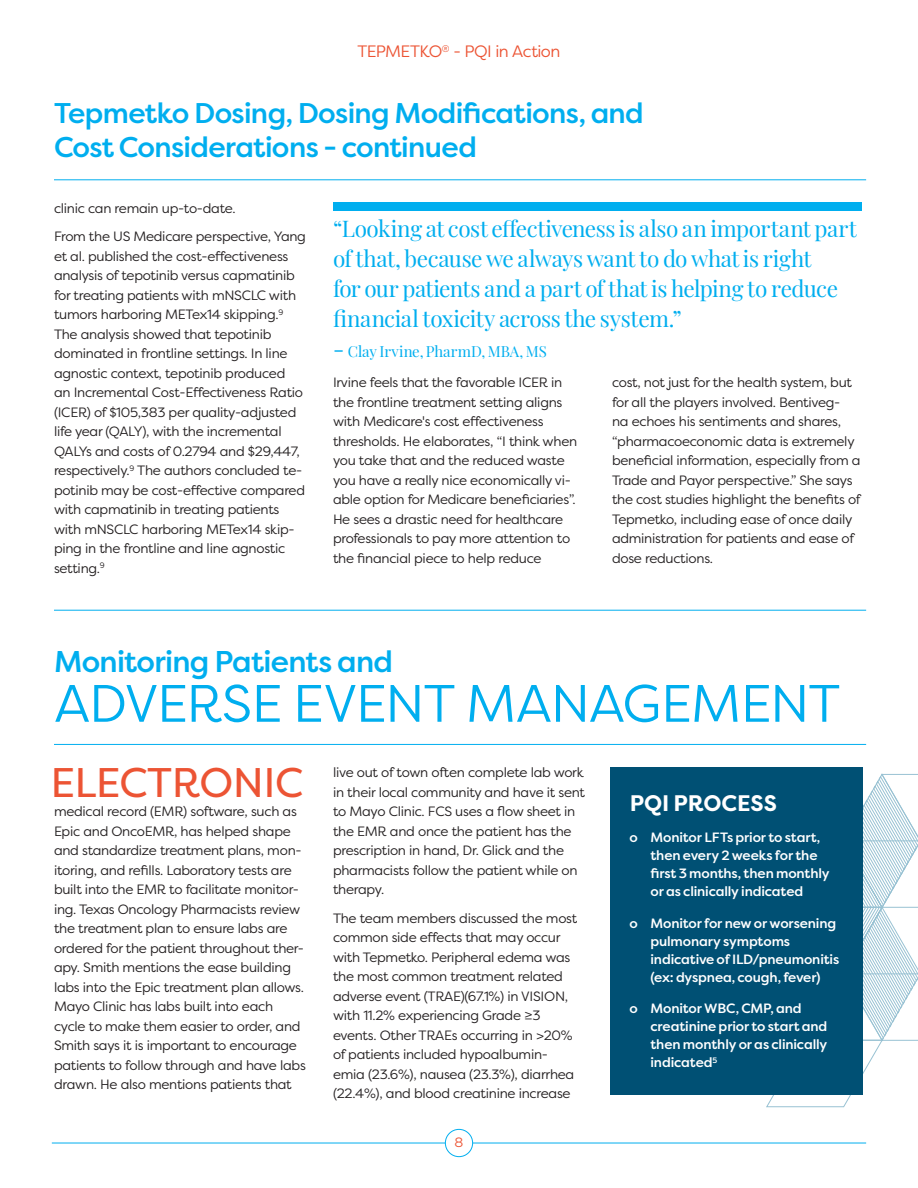
<style>
.page{position:relative;width:918px;height:1188px;background:#fff}
.page>*{position:absolute;margin:0;border:0;box-sizing:border-box;transform-origin:0 0}
.t1{font:52.5px "Filson Pro";letter-spacing:-.02em;color:#00aeef}
.Drop_Cap_-_Kate{font:41.4px "Filson Pro";letter-spacing:-.01em;color:#ec5434}
.t2{font:500 30px "Filson Pro";letter-spacing:-.025em;color:#00aeef}
.t3{font:500 28.5px/34.5px "Filson Pro";letter-spacing:-.025em;color:#00aeef}
.t4{font:22.5px/30px "Playfair Display";letter-spacing:-.02em;color:#00aeef}
.t5{font:700 22.5px "Filson Pro";color:#fff}
.t6{font:16.5px "Filson Pro";letter-spacing:-.035em;color:#ec5434}
.t7{font:15px "Playfair Display";color:#00aeef}
.Body_Copy_-_Kate{font:13.5px/19.5px "Filson Pro";letter-spacing:-.02em;color:#231f20}
.Drop_Cap_-_Kate-2{font:13.5px/19.5px "Filson Pro";letter-spacing:-.02em;color:#231f20}
.t8{font:500 13.5px/18px "Filson Pro";letter-spacing:-.01em;color:#fff}
.t9{font:13.5px "Filson Pro";color:#ec5434}
.s1{font-size:22.5px}
</style>
<div class="page">
<hr style="left:52px;top:1143px;width:814px;height:1px;background:#00aeef">
<div style="left:445px;top:1129px;width:28px;height:28px;background:#fff;border-radius:50%"></div>
<div style="left:445px;top:1129px;width:28px;height:28px;border:1px solid #00aeef;border-radius:50%"></div>
<hr style="left:54px;top:744px;width:812px;height:1px;background:#00aeef">
<hr style="left:54px;top:610px;width:812px;height:1px;background:#00aeef">
<hr style="left:54px;top:180px;width:812px;height:1px;background:#00aeef">
<div style="left:333px;top:202px;width:529px;height:9px;background:#00aeef"></div>
<svg style="left:728px;top:773px;width:190px;height:334px"></svg>
<div style="left:611px;top:767px;width:252px;height:327px;background:#005074"></div>
<p class="t6" style="left:358px;top:41px;width:204px">TEPMETKO<sup>®</sup> - PQI in Action</p>
<p class="t3" style="left:54px;top:95px;width:591px">Tepmetko Dosing, Dosing Modifications, and<br>Cost Considerations - continued</p>
<p class="Body_Copy_-_Kate" style="left:54px;top:198px;width:183px">clinic can remain up-to-date.</p>
<p class="Body_Copy_-_Kate" style="left:54px;top:226px;width:254px">From the US Medicare perspective, Yang et al. published the cost-effectiveness analysis of tepotinib versus capmatinib for treating patients with mNSCLC with tumors harboring METex14 skipping.<sup>9<br></sup>The analysis showed that tepotinib dominated in frontline settings. In line agnostic context, tepotinib produced<br>an Incremental Cost-Effectiveness Ratio (ICER) of $105,383 per quality-adjusted life year (QALY), with the incremental QALYs and costs of 0.2794 and $29,447, respectively.<sup>9</sup> The authors concluded te&shy;potinib may be cost-effective compared with capmatinib in treating patients with mNSCLC harboring METex14 skip&shy;ping in the frontline and line agnostic setting.<sup>9</sup></p>
<p class="t4" style="left:333px;top:212px;width:525px">“Looking at cost effectiveness is also an important part of that, because we always want to do what is right<br>for our patients and a part of that is helping to reduce financial toxicity across the system.”</p>
<p class="t7" style="left:333px;top:340px;width:215px"><span class="s1">-</span> Clay Irvine, PharmD, MBA, MS</p>
<p class="Body_Copy_-_Kate" style="left:333px;top:373px;width:246px">Irvine feels that the favorable ICER in the frontline treatment setting aligns with Medicare's cost effectiveness thresholds. He elaborates, “I think when you take that and the reduced waste you have a really nice economically vi&shy;able option for Medicare beneficiaries”.<br>He sees a drastic need for healthcare professionals to pay more attention to the financial piece to help reduce</p>
<p class="Body_Copy_-_Kate" style="left:612px;top:373px;width:250px">cost, not just for the health system, but for all the players involved. Bentiveg-<br>na echoes his sentiments and shares, “pharmacoeconomic data is extremely beneficial information, especially from a Trade and Payor perspective.” She says the cost studies highlight the benefits of Tepmetko, including ease of once daily administration for patients and ease of dose reductions.</p>
<p class="t2" style="left:54px;top:641px;width:341px">Monitoring Patients and</p>
<p class="t1" style="left:55px;top:669px;width:787px">ADVERSE EVENT MANAGEMENT</p>
<p class="Drop_Cap_-_Kate" style="left:50px;top:754px;width:255px">ELECTRONIC</p>
<p class="Drop_Cap_-_Kate-2" style="left:54px;top:801px;width:253px">medical record (EMR) software, such as Epic and OncoEMR, has helped shape and standardize treatment plans, mon&shy;itoring, and refills. Laboratory tests are built into the EMR to facilitate monitor&shy;ing. Texas Oncology Pharmacists review the treatment plan to ensure labs are ordered for the patient throughout ther&shy;apy. Smith mentions the ease building labs into the Epic treatment plan allows.<br>Mayo Clinic has labs built into each cycle to make them easier to order, and Smith says it is important to encourage patients to follow through and have labs drawn. He also mentions patients that</p>
<p class="Drop_Cap_-_Kate-2" style="left:333px;top:762px;width:254px">live out of town often complete lab work in their local community and have it sent to Mayo Clinic. FCS uses a flow sheet in the EMR and once the patient has the prescription in hand, Dr. Glick and the pharmacists follow the patient while on therapy.</p>
<p class="Body_Copy_-_Kate" style="left:333px;top:908px;width:246px">The team members discussed the most common side effects that may occur with Tepmetko. Peripheral edema was the most common treatment related adverse event (TRAE)(67.1%) in VISION, with 11.2% experiencing Grade ≥3 events. Other TRAEs occurring in &gt;20% of patients included hypoalbumin&shy;emia (23.6%), nausea (23.3%), diarrhea (22.4%), and blood creatinine increase</p>
<p class="t9" style="left:455px;top:1133px;width:10px">8</p>
<p class="t5" style="left:630px;top:789px;width:149px">PQI PROCESS</p>
<p class="t8" style="left:650px;top:828px;width:181px;text-indent:-21px">o Monitor LFTs prior to start, then every 2 weeks for the first 3 months, then monthly or as clinically indicated</p>
<p class="t8" style="left:650px;top:914px;width:190px;text-indent:-21px">o Monitor for new or worsening pulmonary symptoms indicative of ILD/pneumonitis (ex: dyspnea, cough, fever)</p>
<p class="t8" style="left:650px;top:999px;width:178px;text-indent:-21px">o Monitor WBC, CMP, and creatinine prior to start and then monthly or as clinically indicated<sup>5</sup></p>
</div>
